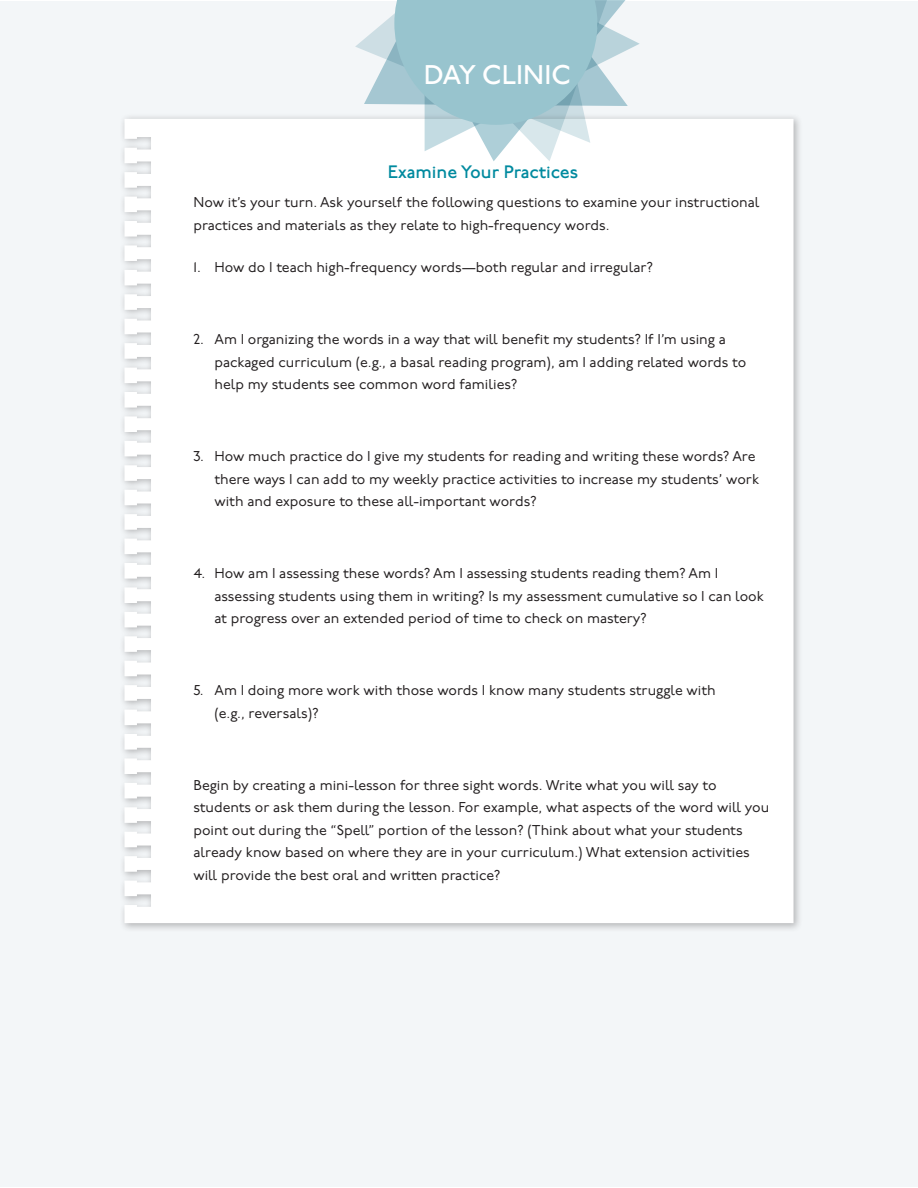
<style>
.page{position:relative;width:918px;height:1188px;background:#fff}
.page>*{position:absolute;margin:0;border:0;box-sizing:border-box;transform-origin:0 0}
.t1{font:500 27px "P22 Underground CY";color:#fff}
.t2{font:500 18px "P22 Underground CY";color:#008a9f}
.t3{font:14.25px/22.5px "P22 Underground CY";color:#231f20}
</style>
<div class="page">
<hr style="left:917px;top:2px;width:1px;height:1186px;background:#f3f6f8">
<div style="left:0;top:1px;width:918px;height:1186px;background:#f3f6f8"></div>
<div style="left:119px;top:114px;width:683px;height:818px;background:#231f20;opacity:.3"></div>
<div style="left:124px;top:119px;width:670px;height:804px;background:#fff"></div>
<svg style="left:355px;top:0;width:296px;height:161px"></svg>
<h1 class="t1" style="left:424px;top:60px;width:149px">DAY CLINIC</h1>
<p class="t2" style="left:388px;top:162px;width:192px">Examine Your Practices</p>
<p class="t3" style="left:193px;top:192px;width:568px">Now it’s your turn. Ask yourself the following questions to examine your instructional practices and materials as they relate to high-frequency words.</p>
<p class="t3" style="left:193px;top:257px;width:461px">1. How do I teach high-frequency words—both regular and irregular?</p>
<p class="t3" style="left:214px;top:329px;width:533px;text-indent:-21px">2. Am I organizing the words in a way that will benefit my students? If I’m using a packaged curriculum (e.g., a basal reading program), am I adding related words to help my students see common word families?</p>
<p class="t3" style="left:214px;top:446px;width:546px;text-indent:-21px">3. How much practice do I give my students for reading and writing these words? Are there ways I can add to my weekly practice activities to increase my students’ work with and exposure to these all-important words?</p>
<p class="t3" style="left:214px;top:563px;width:551px;text-indent:-21px">4. How am I assessing these words? Am I assessing students reading them? Am I assessing students using them in writing? Is my assessment cumulative so I can look at progress over an extended period of time to check on mastery?</p>
<p class="t3" style="left:214px;top:680px;width:503px;text-indent:-21px">5. Am I doing more work with those words I know many students struggle with (e.g., reversals)?</p>
<p class="t3" style="left:193px;top:775px;width:577px">Begin by creating a mini-lesson for three sight words. Write what you will say to students or ask them during the lesson. For example, what aspects of the word will you point out during the “Spell” portion of the lesson? (Think about what your students already know based on where they are in your curriculum.) What extension activities will provide the best oral and written practice?</p>
</div>
